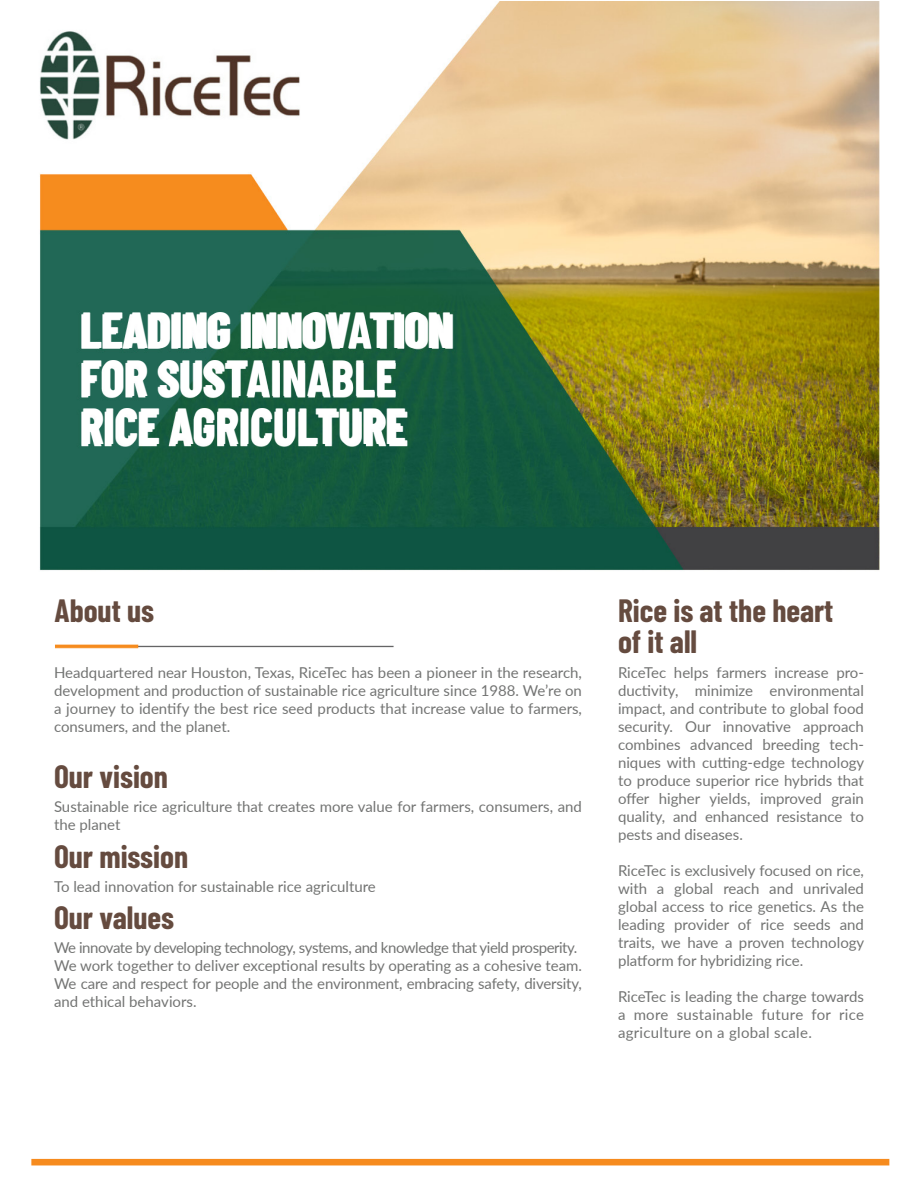
<style>
.page{position:relative;width:918px;height:1188px;background:#fff}
.page>*{position:absolute;margin:0;border:0;box-sizing:border-box;transform-origin:0 0}
.t1{font:700 49.5px/48px "Barlow Condensed";color:#fff}
.t2{font:700 31.5px/31.5px "Barlow Condensed";color:#654b3f}
.t3{font:15px/18px "Lato";color:#737473;text-align:justify}
.t4{font:15px "Lato";letter-spacing:-.03em;color:#737473}
</style>
<div class="page">
<img style="left:39px;top:1px;width:841px;height:570px">
<img style="left:31px;top:1158px;width:859px;height:8px">
<img style="left:55px;top:644px;width:339px;height:5px">
<p class="t1" style="left:81px;top:304px;width:373px">LEADING INNOVATION<br>FOR SUSTAINABLE<br>RICE AGRICULTURE</p>
<p class="t2" style="left:55px;top:593px;width:101px">About us</p>
<p class="t3" style="left:54px;top:663px;width:530px">Headquartered near Houston, Texas, RiceTec has been a pioneer in the research, development and production of sustainable rice agriculture since 1988. We’re on a journey to identify the best rice seed products that increase value to farmers, consumers, and the planet.</p>
<p class="t2" style="left:54px;top:759px;width:115px">Our vision</p>
<p class="t3" style="left:54px;top:797px;width:529px">Sustainable rice agriculture that creates more value for farmers, consumers, and the planet</p>
<p class="t2" style="left:54px;top:839px;width:136px">Our mission</p>
<p class="t3" style="left:54px;top:877px;width:323px">To lead innovation for sustainable rice agriculture</p>
<p class="t2" style="left:54px;top:901px;width:122px">Our values</p>
<p class="t4" style="left:54px;top:937px;width:525px">We innovate by developing technology, systems, and knowledge that yield prosperity.</p>
<p class="t3" style="left:54px;top:956px;width:529px">We work together to deliver exceptional results by operating as a cohesive team.<br>We care and respect for people and the environment, embracing safety, diversity, and ethical behaviors.</p>
<p class="t2" style="left:618px;top:593px;width:217px">Rice is at the heart of it all</p>
<p class="t3" style="left:618px;top:663px;width:248px">RiceTec helps farmers increase pro&shy;ductivity, minimize environmental impact, and contribute to global food security. Our innovative approach combines advanced breeding tech&shy;niques with cutting-edge technology to produce superior rice hybrids that offer higher yields, improved grain quality, and enhanced resistance to pests and diseases.</p>
<p class="t3" style="left:618px;top:861px;width:248px">RiceTec is exclusively focused on rice, with a global reach and unrivaled global access to rice genetics. As the leading provider of rice seeds and traits, we have a proven technology platform for hybridizing rice.</p>
<p class="t3" style="left:618px;top:987px;width:247px">RiceTec is leading the charge towards a more sustainable future for rice agriculture on a global scale.</p>
</div>
